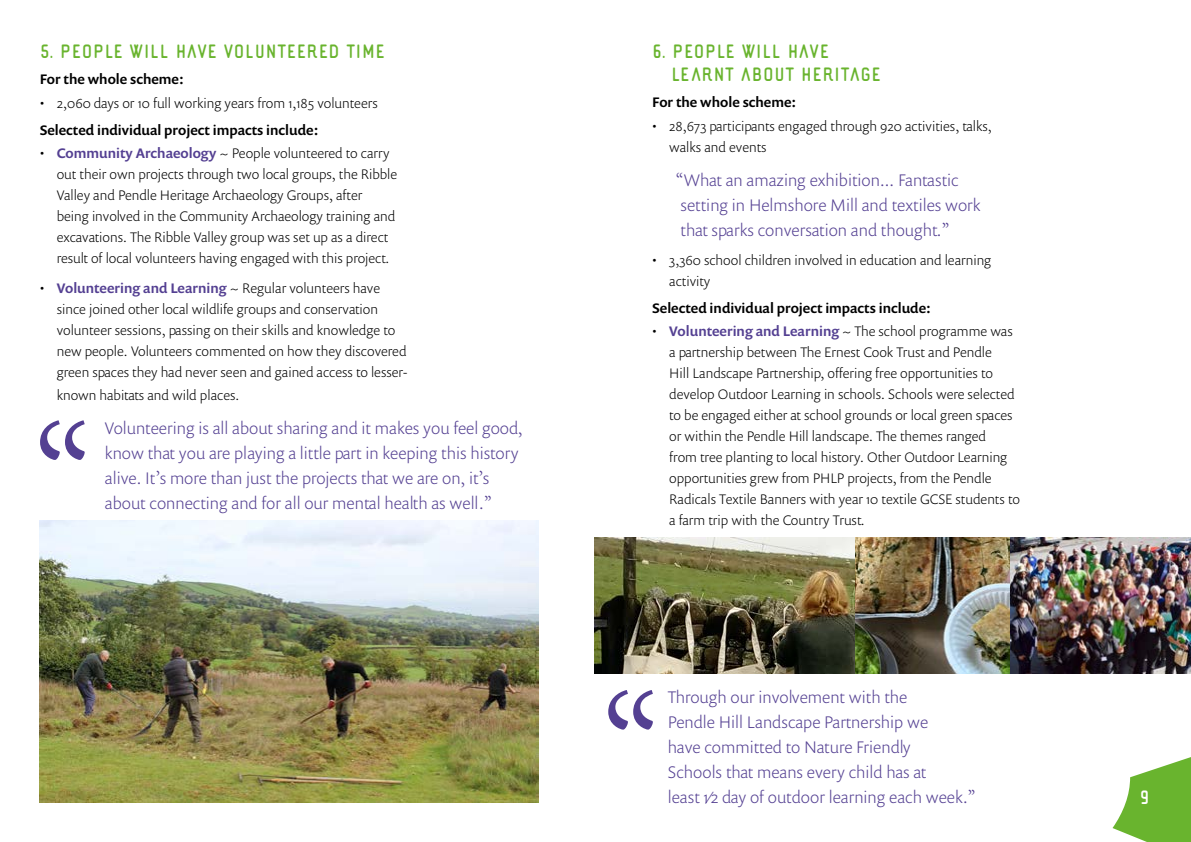
<style>
.page{position:relative;width:1191px;height:842px;background:#fff}
.page>*{position:absolute;margin:0;border:0;box-sizing:border-box;transform-origin:0 0}
.t1{font:24px/23px "Lazy Ride Sans";color:#69b42e}
.t2{font:24px "Lazy Ride Sans";color:#fff}
.t3{font:300 17px/25px "Prenton RP Pro";color:#544092}
.t4{font:300 14px/21px "Prenton RP Pro";color:#000}
.t5{font:500 14px "Prenton RP Pro";color:#000}
.s1{font-weight:500;color:#544092}
</style>
<div class="page">
<img style="left:40px;top:520px;width:499px;height:282px">
<svg style="left:40px;top:420px;width:45px;height:40px"></svg>
<svg style="left:608px;top:690px;width:45px;height:40px"></svg>
<img style="left:594px;top:537px;width:597px;height:136px">
<svg style="left:1112px;top:757px;width:79px;height:85px"></svg>
<h1 class="t1" style="left:40px;top:40px;width:347px">5. PEOPLE WILL HAVE VOLUNTEERED TIME</h1>
<p class="t5" style="left:40px;top:70px;width:145px">For the whole scheme:</p>
<p class="t4" style="left:40px;top:92px;width:339px">• 2,060 days or 10 full working years from 1,185 volunteers</p>
<p class="t5" style="left:40px;top:120px;width:280px">Selected individual project impacts include:</p>
<p class="t4" style="left:57px;top:142px;width:342px;text-indent:-17px">• <span class="s1">Community Archaeology</span> ~ People volunteered to carry out their own projects through two local groups, the Ribble Valley and Pendle Heritage Archaeology Groups, after being involved in the Community Archaeology training and excavations. The Ribble Valley group was set up as a direct result of local volunteers having engaged with this project.</p>
<p class="t4" style="left:57px;top:277px;width:352px;text-indent:-17px">• <span class="s1">Volunteering and Learning</span> ~ Regular volunteers have since joined other local wildlife groups and conservation volunteer sessions, passing on their skills and knowledge to new people. Volunteers commented on how they discovered green spaces they had never seen and gained access to lesser-</p>
<p class="t4" style="left:57px;top:384px;width:184px">known habitats and wild places.</p>
<p class="t3" style="left:105px;top:414px;width:419px">Volunteering is all about sharing and it makes you feel good, know that you are playing a little part in keeping this history alive. It’s more than just the projects that we are on, it’s about connecting and for all our mental health as well.”</p>
<h1 class="t1" style="left:671px;top:40px;width:211px;text-indent:-19px">6. PEOPLE WILL HAVE<br>LEARNT ABOUT HERITAGE</h1>
<p class="t5" style="left:652px;top:93px;width:145px">For the whole scheme:</p>
<p class="t4" style="left:669px;top:115px;width:324px;text-indent:-17px">• 28,673 participants engaged through 920 activities, talks, walks and events</p>
<p class="t3" style="left:676px;top:166px;width:306px">“What an amazing exhibition... Fantastic setting in Helmshore Mill and textiles work that sparks conversation and thought.”</p>
<p class="t4" style="left:669px;top:249px;width:324px;text-indent:-17px">• 3,360 school children involved in education and learning activity</p>
<p class="t5" style="left:652px;top:298px;width:280px">Selected individual project impacts include:</p>
<p class="t4" style="left:669px;top:320px;width:352px;text-indent:-17px">• <span class="s1">Volunteering and Learning</span> ~ The school programme was a partnership between The Ernest Cook Trust and Pendle<br>Hill Landscape Partnership, offering free opportunities to develop Outdoor Learning in schools. Schools were selected to be engaged either at school grounds or local green spaces or within the Pendle Hill landscape. The themes ranged<br>from tree planting to local history. Other Outdoor Learning opportunities grew from PHLP projects, from the Pendle Radicals Textile Banners with year 10 textile GCSE students to a farm trip with the Country Trust.</p>
<p class="t3" style="left:668px;top:684px;width:309px">Through our involvement with the<br>Pendle Hill Landscape Partnership we<br>have committed to Nature Friendly<br>Schools that means every child has at<br>least 1⁄2 day of outdoor learning each week.”</p>
<h1 class="t2" style="left:1140px;top:785px;width:11px">9</h1>
</div>
